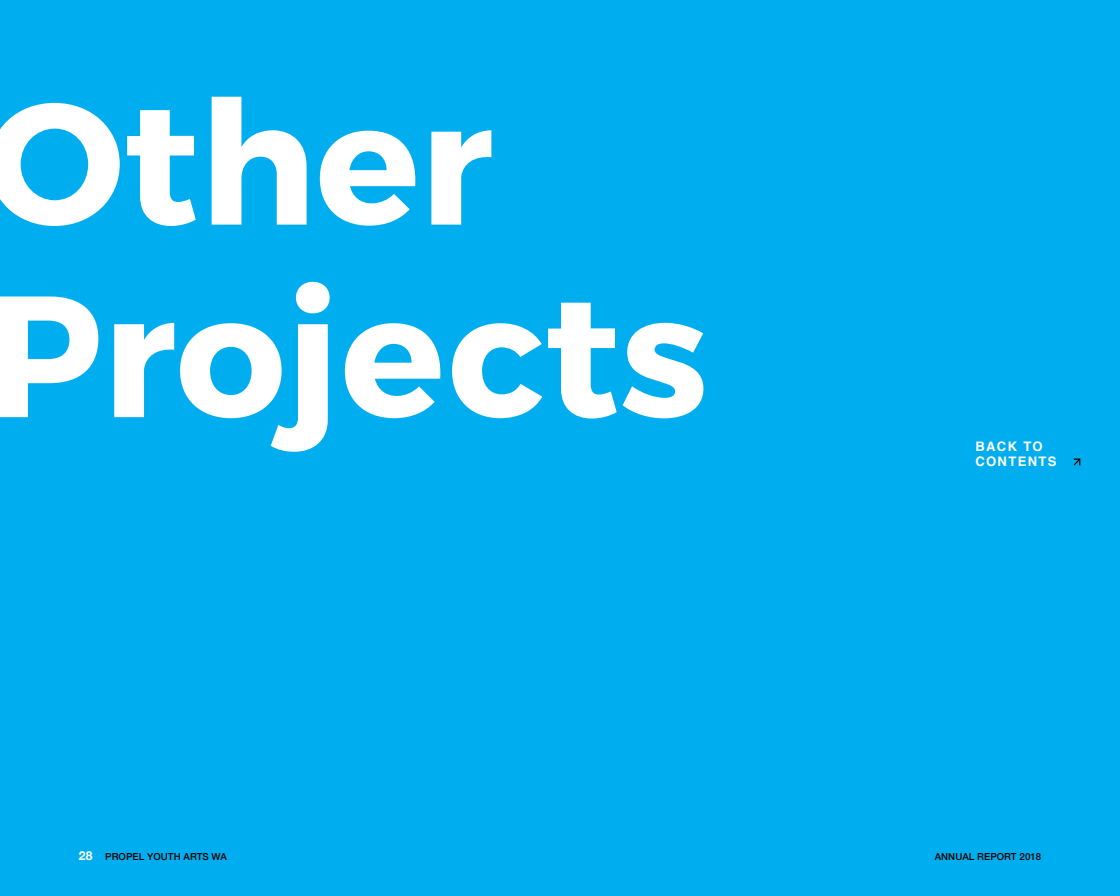
<style>
.page{position:relative;width:1120px;height:896px;background:#00aeef}
.page>*{position:absolute;margin:0;border:0;box-sizing:border-box;transform-origin:0 0}
.t1{font:700 172.38px/192.5px "Montserrat";color:#fff}
.t2{font:700 13.12px/15.8px "Helvetica";letter-spacing:.1em;color:#fff}
.t3{font:500 9.62px "Helvetica Neue";letter-spacing:.01em;color:#000}
.s1{font-weight:700;font-size:12.25px;color:#fff}
</style>
<div class="page">
<svg style="left:1074px;top:458px;width:6px;height:8px"></svg>
<h1 class="t1" style="left:-15px;top:70px;width:725px">Other<br>Projects</h1>
<h2 class="t2" style="left:975px;top:438px;width:83px">BACK TO<br>CONTENTS</h2>
<p class="t3" style="left:79px;top:849px;width:150px"><span class="s1">28</span> PROPEL YOUTH ARTS WA</p>
<p class="t3" style="left:935px;top:849px;width:108px">ANNUAL REPORT 2018</p>
</div>
